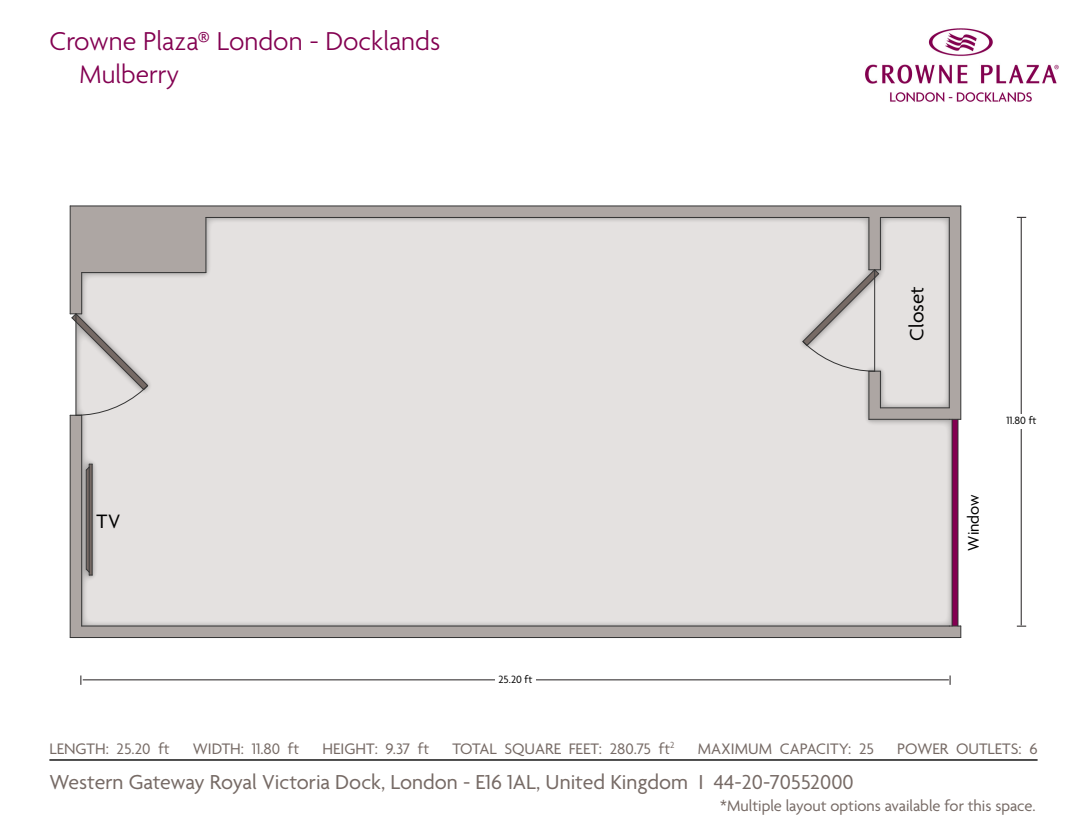
<style>
.page{position:relative;width:1087px;height:840px;background:#fff}
.page>*{position:absolute;margin:0;border:0;box-sizing:border-box;transform-origin:0 0}
.t1{font:300 28px "Agenda";color:#830051}
.t2{font:300 27.47px "Agenda";color:#830051}
.t3{font:21.88px "Agenda";color:#766a65}
.t4{font:21px "Agenda";color:#000}
.t5{font:16.62px "Agenda";color:#000}
.t6{font:16.45px "Agenda";color:#766a65}
.t7{font:11.38px "Agenda";color:#000}
</style>
<div class="page">
<img style="left:865px;top:28px;width:194px;height:74px">
<svg style="left:71px;top:419px;width:890px;height:218px;background:#dfdcdb"></svg>
<div style="left:952px;top:419px;width:6px;height:207px;background:#830051"></div>
<svg style="left:71px;top:207px;width:889px;height:212px;background:#dcd9d7"></svg>
<hr style="left:82px;top:626px;width:867px;height:1px;background:#333">
<hr style="left:70px;top:637px;width:891px;height:1px;background:#333">
<hr style="left:949px;top:217px;width:1px;height:191px;background:#333">
<hr style="left:960px;top:206px;width:1px;height:213px;background:#333">
<hr style="left:869px;top:419px;width:80px;height:1px;background:#333">
<hr style="left:880px;top:407px;width:69px;height:1px;background:#333">
<hr style="left:868px;top:371px;width:1px;height:48px;background:#333">
<hr style="left:868px;top:217px;width:1px;height:53px;background:#333">
<hr style="left:880px;top:371px;width:1px;height:37px;background:#333">
<hr style="left:880px;top:217px;width:1px;height:53px;background:#333">
<hr style="left:880px;top:217px;width:69px;height:1px;background:#333">
<hr style="left:206px;top:217px;width:663px;height:1px;background:#333">
<hr style="left:70px;top:206px;width:891px;height:1px;background:#333">
<hr style="left:205px;top:217px;width:1px;height:56px;background:#333">
<hr style="left:82px;top:272px;width:124px;height:1px;background:#333">
<hr style="left:81px;top:273px;width:1px;height:41px;background:#333">
<hr style="left:81px;top:415px;width:1px;height:211px;background:#333">
<hr style="left:70px;top:206px;width:1px;height:108px;background:#333">
<hr style="left:70px;top:415px;width:1px;height:223px;background:#333">
<svg style="left:949px;top:626px;width:12px;height:11px"></svg>
<hr style="left:952px;top:419px;width:1px;height:207px;background:#333">
<hr style="left:957px;top:419px;width:1px;height:207px;background:#333">
<svg style="left:70px;top:313px;width:78px;height:103px;background:#d2cfce"></svg>
<svg style="left:802px;top:269px;width:78px;height:103px;background:#d0cdcb"></svg>
<hr style="left:92px;top:464px;width:1px;height:111px;background:#333">
<svg style="left:86px;top:464px;width:6px;height:112px"></svg>
<hr style="left:86px;top:470px;width:1px;height:99px;background:#333">
<hr style="left:1021px;top:218px;width:1px;height:407px;background:#231f20">
<hr style="left:83px;top:680px;width:866px;height:1px;background:#231f20">
<div style="left:495px;top:673px;width:41px;height:14px;background:#fff"></div>
<div style="left:1001px;top:415px;width:40px;height:14px;background:#fff"></div>
<hr style="left:49px;top:759px;width:988px;height:2px;background:#000">
<h1 class="t1" style="left:49px;top:26px;width:392px">Crowne Plaza® London - Docklands</h1>
<p class="t2" style="left:80px;top:59px;width:101px">Mulberry</p>
<p class="t4" style="left:97px;top:510px;width:25px">TV</p>
<p class="t7" style="left:498px;top:673px;width:36px">25.20 ft</p>
<p class="t4" style="left:905px;top:341px;width:55px;rotate:-90deg">Closet</p>
<p class="t7" style="left:1006px;top:415px;width:32px">11.80 ft</p>
<p class="t5" style="left:964px;top:551px;width:58px;rotate:-90deg">Window</p>
<p class="t6" style="left:49px;top:740px;width:122px">LENGTH: 25.20 ft</p>
<p class="t6" style="left:193px;top:740px;width:108px">WIDTH: 11.80 ft</p>
<p class="t6" style="left:322px;top:740px;width:108px">HEIGHT: 9.37 ft</p>
<p class="t6" style="left:452px;top:740px;width:224px">TOTAL SQUARE FEET: 280.75 ft<sup>2</sup></p>
<p class="t6" style="left:698px;top:740px;width:178px">MAXIMUM CAPACITY: 25</p>
<p class="t6" style="left:897px;top:740px;width:142px">POWER OUTLETS: 6</p>
<h3 class="t3" style="left:49px;top:770px;width:806px">Western Gateway Royal Victoria Dock, London - E16 1AL, United Kingdom I 44-20-70552000</h3>
<p class="t6" style="left:720px;top:797px;width:317px">*Multiple layout options available for this space.</p>
</div>
